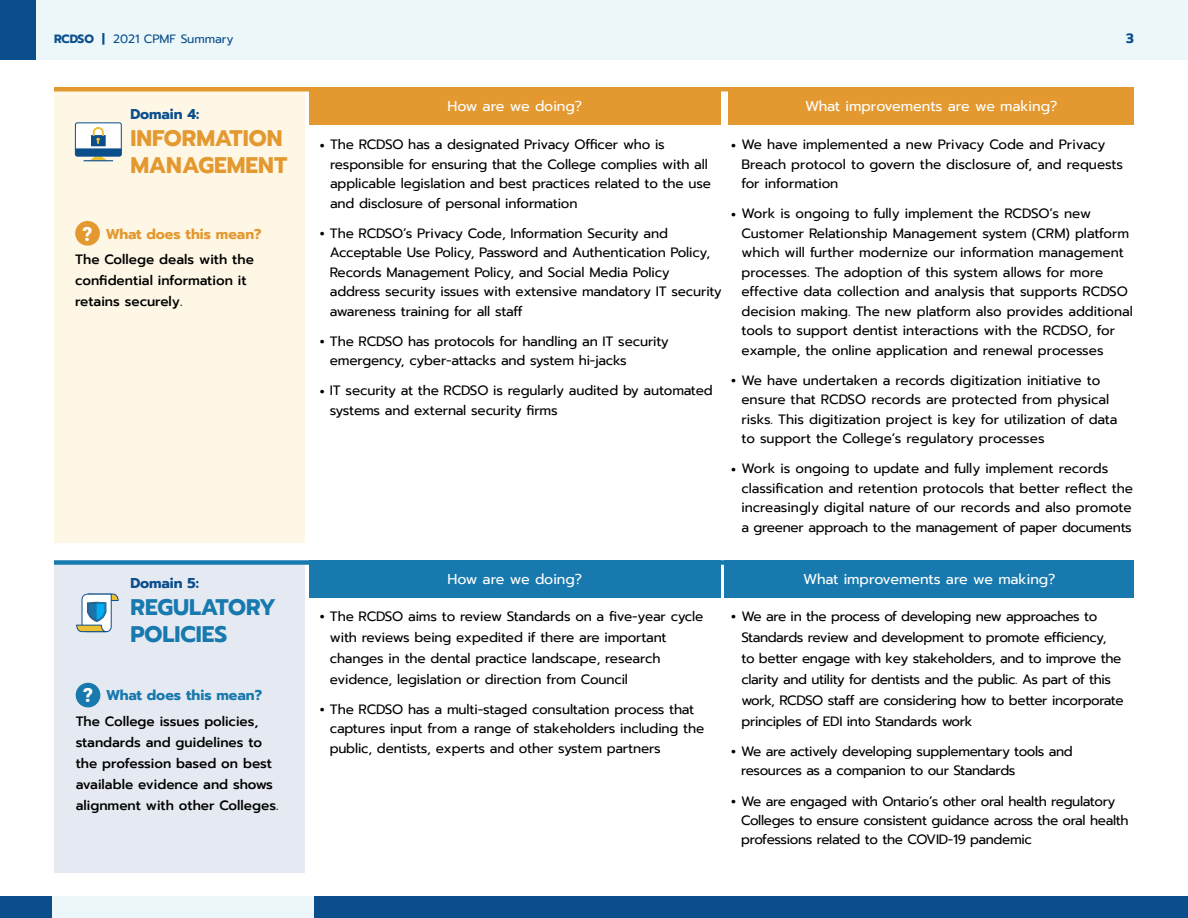
<style>
.page{position:relative;width:1188px;height:918px;background:#fff}
.page>*{position:absolute;margin:0;border:0;box-sizing:border-box;transform-origin:0 0}
.t1{font:700 22.5px/27px "Prompt";color:#e39930}
.t2{font:700 22.5px/27px "Prompt";color:#1879ae}
.t3{font:14.25px "Prompt";color:#fff}
.t4{font:700 14.25px "Prompt";color:#e39930}
.t5{font:700 14.25px "Prompt";color:#1879ae}
.t6{font:700 14.25px "Prompt";color:#0b4e8c}
.t7{font:13.5px/19.5px "Prompt";letter-spacing:-.01em;color:#000}
.t8{font:500 13.5px/21px "Prompt";color:#000}
.t9{font:700 13.5px "Prompt";color:#0b4e8c}
.t10{font:12px "Prompt";color:#0b4e8c}
.s1{font-weight:700}
.s2{font-family:"Roboto";font-weight:900;font-size:19.65px;color:#fff}
.s3{font-size:21px}
</style>
<div class="page">
<div style="left:0;top:0;width:1188px;height:60px;background:#ecf7fa"></div>
<div style="left:0;top:0;width:36px;height:60px;background:#0b4e8c"></div>
<div style="left:314px;top:896px;width:874px;height:22px;background:#0b4e8c"></div>
<div style="left:52px;top:896px;width:262px;height:22px;background:#ecf7fa"></div>
<div style="left:0;top:896px;width:52px;height:22px;background:#0b4e8c"></div>
<div style="left:309px;top:87px;width:412px;height:37px;background:#e39930"></div>
<div style="left:309px;top:560px;width:412px;height:38px;background:#1879ae"></div>
<div style="left:729px;top:87px;width:405px;height:37px;background:#e39930"></div>
<div style="left:725px;top:560px;width:409px;height:38px;background:#1879ae"></div>
<div style="left:54px;top:565px;width:250px;height:308px;background:#e5eaf2"></div>
<div style="left:54px;top:92px;width:250px;height:451px;background:#fef7e6"></div>
<div style="left:75px;top:221px;width:25px;height:25px;background:#e39930;border-radius:50%"></div>
<div style="left:76px;top:683px;width:24px;height:24px;background:#1879ae;border-radius:50%"></div>
<div style="left:54px;top:87px;width:1080px;height:5px;background:#e39930"></div>
<div style="left:54px;top:560px;width:1080px;height:5px;background:#1879ae"></div>
<div style="left:75px;top:123px;width:46px;height:33px;background:#fff;border:1px solid #0b4e8c;border-radius:2px"></div>
<svg style="left:75px;top:127px;width:47px;height:34px"></svg>
<svg style="left:76px;top:593px;width:43px;height:39px"></svg>
<p class="t10" style="left:54px;top:30px;width:181px"><span class="s1">RCDSO |</span> 2021 CPMF Summary</p>
<p class="t9" style="left:1126px;top:28px;width:9px">3</p>
<p class="t6" style="left:130px;top:103px;width:70px">Domain 4:</p>
<h1 class="t1" style="left:130px;top:124px;width:158px">INFORMATION<br>MANAGEMENT</h1>
<p class="t4" style="left:83px;top:223px;width:181px"><span class="s2">?</span> What does this mean?</p>
<p class="t8" style="left:75px;top:249px;width:180px">The College deals with the confidential information it retains securely.</p>
<p class="t6" style="left:130px;top:572px;width:70px">Domain 5:</p>
<h1 class="t2" style="left:130px;top:593px;width:147px">REGULATORY<br>POLICIES</h1>
<p class="t5" style="left:83px;top:685px;width:181px"><span class="s2">?</span> What does this mean?</p>
<p class="t8" style="left:76px;top:711px;width:204px">The College issues policies, standards and guidelines to the profession based on best available evidence and shows alignment with other Colleges.</p>
<p class="t3" style="left:448px;top:96px;width:136px">How are we doing?</p>
<p class="t7" style="left:330px;top:135px;width:383px;text-indent:-11px"><span class="s3">•</span> The RCDSO has a designated Privacy Officer who is responsible for ensuring that the College complies with all applicable legislation and best practices related to the use and disclosure of personal information</p>
<p class="t7" style="left:330px;top:223px;width:393px;text-indent:-10px"><span class="s3">•</span> The RCDSO’s Privacy Code, Information Security and Acceptable Use Policy, Password and Authentication Policy, Records Management Policy, and Social Media Policy address security issues with extensive mandatory IT security awareness training for all staff</p>
<p class="t7" style="left:330px;top:331px;width:340px;text-indent:-10px"><span class="s3">•</span> The RCDSO has protocols for handling an IT security emergency, cyber-attacks and system hi-jacks</p>
<p class="t7" style="left:330px;top:381px;width:384px;text-indent:-10px"><span class="s3">•</span> IT security at the RCDSO is regularly audited by automated systems and external security firms</p>
<p class="t3" style="left:805px;top:96px;width:254px">What improvements are we making?</p>
<p class="t7" style="left:741px;top:135px;width:383px;text-indent:-11px"><span class="s3">•</span> We have implemented a new Privacy Code and Privacy<br>Breach protocol to govern the disclosure of, and requests for information</p>
<p class="t7" style="left:741px;top:204px;width:393px;text-indent:-11px"><span class="s3">•</span> Work is ongoing to fully implement the RCDSO’s new Customer Relationship Management system (CRM) platform which will further modernize our information management processes. The adoption of this system allows for more effective data collection and analysis that supports RCDSO decision making. The new platform also provides additional tools to support dentist interactions with the RCDSO, for example, the online application and renewal processes</p>
<p class="t7" style="left:741px;top:370px;width:378px;text-indent:-11px"><span class="s3">•</span> We have undertaken a records digitization initiative to ensure that RCDSO records are protected from physical risks. This digitization project is key for utilization of data to support the College’s regulatory processes</p>
<p class="t7" style="left:741px;top:459px;width:393px;text-indent:-11px"><span class="s3">•</span> Work is ongoing to update and fully implement records classification and retention protocols that better reflect the increasingly digital nature of our records and also promote a greener approach to the management of paper documents</p>
<p class="t3" style="left:448px;top:569px;width:136px">How are we doing?</p>
<p class="t7" style="left:330px;top:606px;width:375px;line-height:21px;text-indent:-10px"><span class="s3">•</span> The RCDSO aims to review Standards on a five-year cycle with reviews being expedited if there are important changes in the dental practice landscape, research evidence, legislation or direction from Council</p>
<p class="t7" style="left:330px;top:700px;width:376px;text-indent:-10px"><span class="s3">•</span> The RCDSO has a multi-staged consultation process that captures input from a range of stakeholders including the public, dentists, experts and other system partners</p>
<p class="t3" style="left:803px;top:569px;width:254px">What improvements are we making?</p>
<p class="t7" style="left:741px;top:606px;width:384px;line-height:21px;text-indent:-11px"><span class="s3">•</span> We are in the process of developing new approaches to Standards review and development to promote efficiency,<br>to better engage with key stakeholders, and to improve the clarity and utility for dentists and the public. As part of this work, RCDSO staff are considering how to better incorporate principles of EDI into Standards work</p>
<p class="t7" style="left:741px;top:742px;width:333px;text-indent:-10px"><span class="s3">•</span> We are actively developing supplementary tools and resources as a companion to our Standards</p>
<p class="t7" style="left:741px;top:791px;width:389px;text-indent:-10px"><span class="s3">•</span> We are engaged with Ontario’s other oral health regulatory<br>Colleges to ensure consistent guidance across the oral health professions related to the COVID-19 pandemic</p>
</div>
